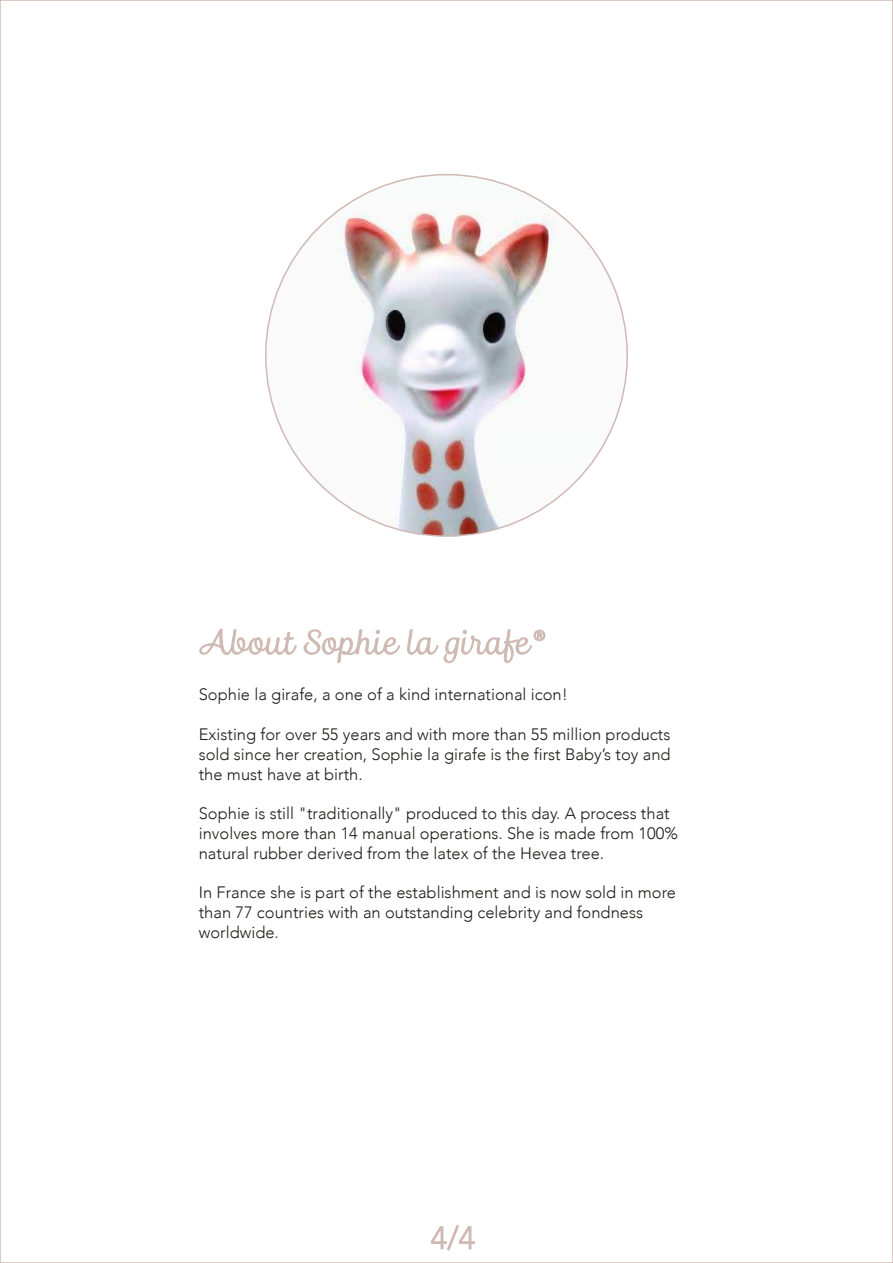
<style>
.page{position:relative;width:893px;height:1263px;background:#fff}
.page>*{position:absolute;margin:0;border:0;box-sizing:border-box;transform-origin:0 0}
.t1{font:31.5px "Madre Script";color:#bfbfbf}
.t2{font:300 31.5px "Avenir";color:#bfbfbf}
.t3{font:300 16.5px/19.8px "Avenir";color:#1d1d1b}
</style>
<div class="page">
<img style="left:266px;top:175px;width:361px;height:361px;border-radius:181px">
<div style="left:488px;top:429px;width:108px;height:38px;background:#f9fbfa"></div>
<div style="left:375px;top:175px;width:144px;height:25px;background:#f9fbfa"></div>
<svg style="left:431px;top:1225px;width:44px;height:25px"></svg>
<svg style="left:199px;top:629px;width:98px;height:26px"></svg>
<svg style="left:303px;top:629px;width:98px;height:34px"></svg>
<svg style="left:407px;top:629px;width:139px;height:34px"></svg>
<h1 class="t1" style="left:199px;top:624px;width:333px">About Sophie la girafe</h1>
<p class="t3" style="left:199px;top:685px;width:371px">Sophie la girafe, a one of a kind international icon!</p>
<p class="t3" style="left:199px;top:724px;width:473px;text-align:justify">Existing for over 55 years and with more than 55 million products sold since her creation, Sophie la girafe is the first Baby’s toy and the must have at birth.</p>
<p class="t3" style="left:199px;top:803px;width:480px">Sophie is still "traditionally" produced to this day. A process that involves more than 14 manual operations. She is made from 100% natural rubber derived from the latex of the Hevea tree.</p>
<p class="t3" style="left:199px;top:883px;width:479px">In France she is part of the establishment and is now sold in more than 77 countries with an outstanding celebrity and fondness worldwide.</p>
<h1 class="t2" style="left:431px;top:1219px;width:46px">4/4</h1>
</div>
